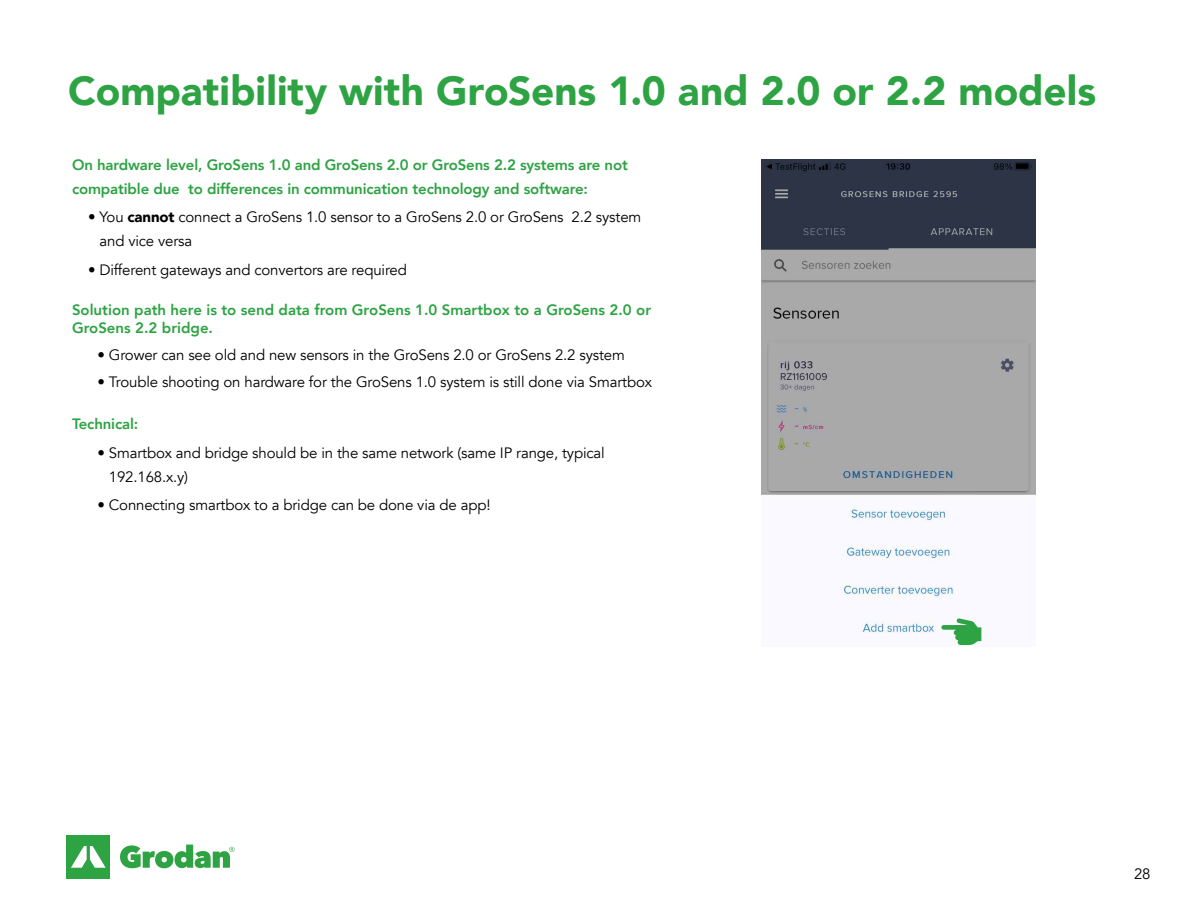
<style>
.page{position:relative;width:1188px;height:918px;background:#fff}
.page>*{position:absolute;margin:0;border:0;box-sizing:border-box;transform-origin:0 0}
.t1{font:900 40.5px "Avenir";color:#2da343}
.t2{font:15px/24px "Avenir";letter-spacing:-.01em;color:#000}
.t3{font:800 15px/24px "Avenir";letter-spacing:-.01em;color:#2da343}
.s1{font-weight:900}
</style>
<div class="page">
<div style="left:67px;top:835px;width:43px;height:44px;background:#2da343"></div>
<svg style="left:71px;top:846px;width:35px;height:22px"></svg>
<svg style="left:120px;top:845px;width:114px;height:23px"></svg>
<img style="left:761px;top:160px;width:274px;height:482px">
<svg style="left:941px;top:618px;width:40px;height:27px"></svg>
<h1 class="t1" style="left:68px;top:56px;width:1029px">Compatibility with GroSens 1.0 and 2.0 or 2.2 models</h1>
<p class="t3" style="left:72px;top:153px;width:557px">On hardware level, GroSens 1.0 and GroSens 2.0 or GroSens 2.2 systems are not compatible due to differences in communication technology and software:</p>
<p class="t2" style="left:100px;top:205px;width:543px;text-indent:-11px">• You <span class="s1">cannot</span> connect a GroSens 1.0 sensor to a GroSens 2.0 or GroSens 2.2 system and vice versa</p>
<p class="t2" style="left:88px;top:258px;width:320px">• Different gateways and convertors are required</p>
<p class="t3" style="left:72px;top:301px;width:581px;line-height:18px">Solution path here is to send data from GroSens 1.0 Smartbox to a GroSens 2.0 or<br>GroSens 2.2 bridge.</p>
<p class="t2" style="left:98px;top:343px;width:529px">• Grower can see old and new sensors in the GroSens 2.0 or GroSens 2.2 system</p>
<p class="t2" style="left:98px;top:370px;width:556px">• Trouble shooting on hardware for the GroSens 1.0 system is still done via Smartbox</p>
<p class="t3" style="left:72px;top:412px;width:68px">Technical:</p>
<p class="t2" style="left:109px;top:441px;width:497px;text-indent:-11px">• Smartbox and bridge should be in the same network (same IP range, typical<br>192.168.x.y)</p>
<p class="t2" style="left:98px;top:493px;width:395px">• Connecting smartbox to a bridge can be done via de app!</p>
<p class="t2" style="left:1134px;top:862px;width:18px">28</p>
</div>
